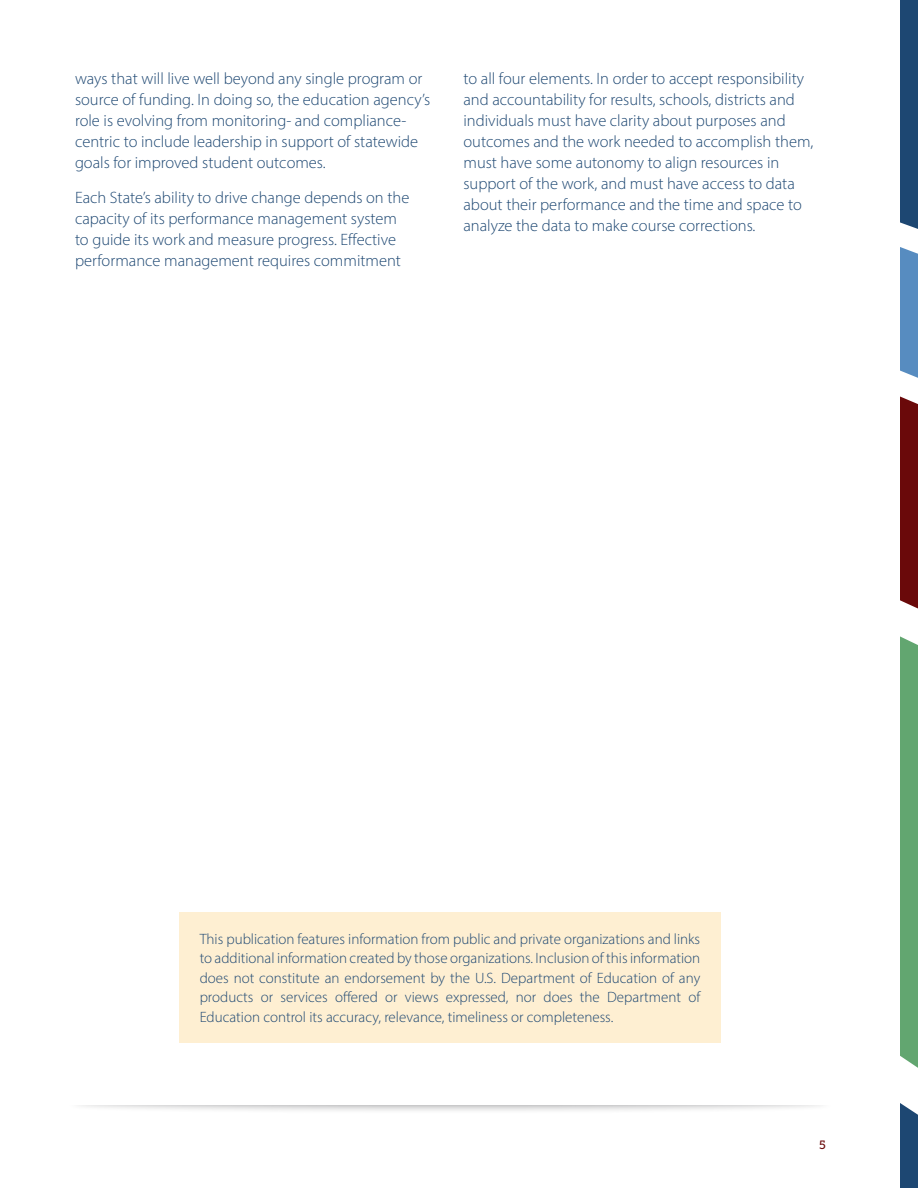
<style>
.page{position:relative;width:918px;height:1188px;background:#fff}
.page>*{position:absolute;margin:0;border:0;box-sizing:border-box;transform-origin:0 0}
.t1{font:300 16.5px/21px "Myriad Pro";color:#1d4772}
.t2{font:300 15px/19.5px "Myriad Pro";color:#1d4772;text-align:justify}
.t3{font:12px "Museo Slab 500";color:#6a090a}
</style>
<div class="page">
<svg style="left:901px;top:67px;width:17px;height:1121px;background:#667d77"></svg>
<div style="left:901px;top:0;width:17px;height:67px;background:#1d4772"></div>
<div style="left:67px;top:1088px;width:767px;height:26px;background:#808083;opacity:.75"></div>
<div style="left:37px;top:1082px;width:827px;height:24px;background:#fff"></div>
<div style="left:179px;top:912px;width:542px;height:130px;background:#feefd2"></div>
<p class="t1" style="left:75px;top:68px;width:357px">ways that will live well beyond any single program or source of funding. In doing so, the education agency’s role is evolving from monitoring- and compliance&shy;centric to include leadership in support of statewide goals for improved student outcomes.</p>
<p class="t1" style="left:75px;top:187px;width:336px">Each State’s ability to drive change depends on the capacity of its performance management system to guide its work and measure progress. Effective performance management requires commitment</p>
<p class="t1" style="left:464px;top:68px;width:351px">to all four elements. In order to accept responsibility and accountability for results, schools, districts and individuals must have clarity about purposes and outcomes and the work needed to accomplish them, must have some autonomy to align resources in support of the work, and must have access to data about their performance and the time and space to analyze the data to make course corrections.</p>
<p class="t2" style="left:200px;top:929px;width:502px">This publication features information from public and private organizations and links to additional information created by those organizations. Inclusion of this information does not constitute an endorsement by the U.S. Department of Education of any products or services offered or views expressed, nor does the Department of Education control its accuracy, relevance, timeliness or completeness.</p>
<p class="t3" style="left:819px;top:1138px;width:8px">5</p>
</div>
